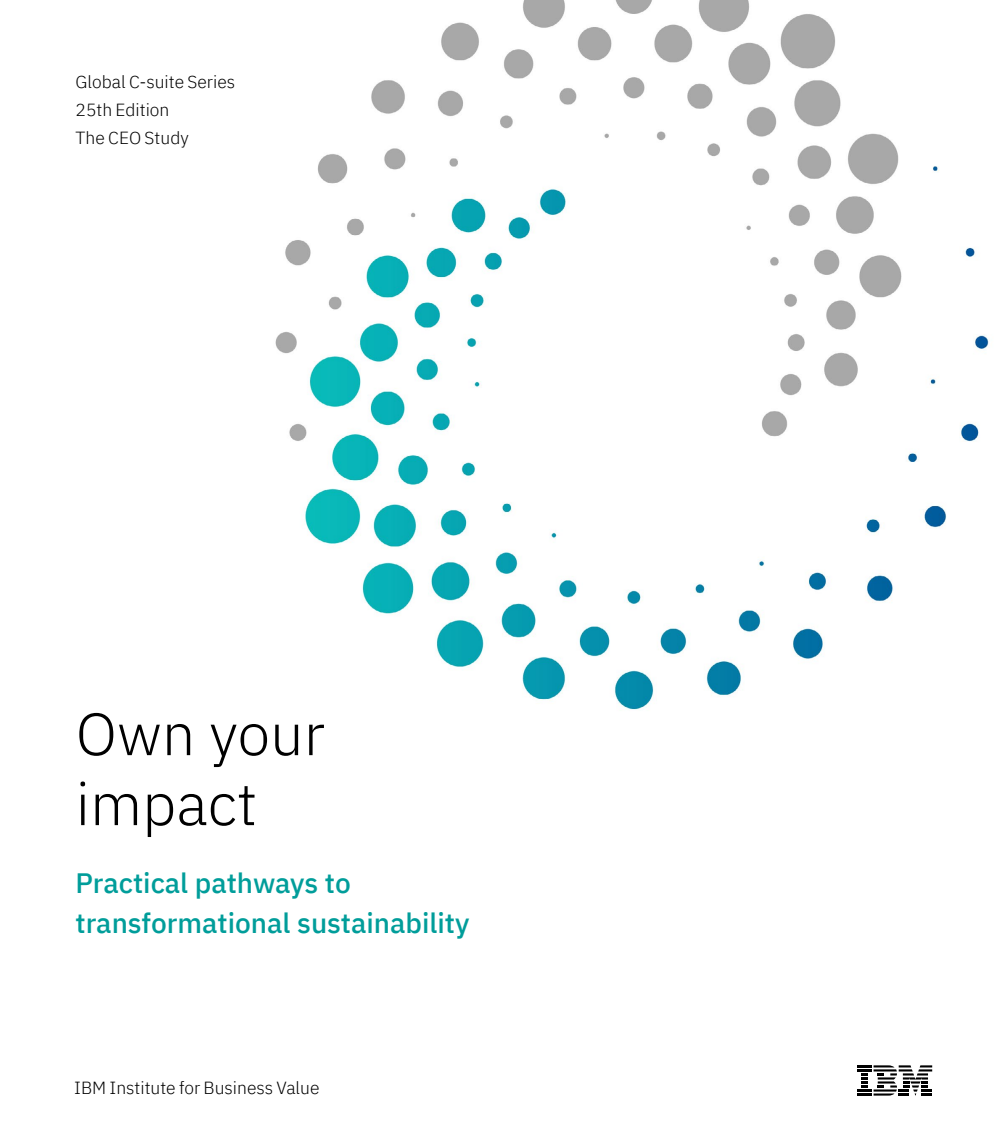
<style>
.page{position:relative;width:1008px;height:1134px;background:#fff}
.page>*{position:absolute;margin:0;border:0;box-sizing:border-box;transform-origin:0 0}
.t1{font:300 59.5px/70px "IBM Plex Sans";color:#000}
.t2{font:500 28px/40.2px "IBM Plex Sans";color:#009d9a}
.t3{font:300 17.5px/28px "IBM Plex Sans";color:#000}
</style>
<div class="page">
<img style="left:275px;top:0;width:714px;height:710px">
<svg style="left:857px;top:1065px;width:75px;height:31px"></svg>
<p class="t3" style="left:76px;top:66px;width:161px">Global C-suite Series<br>25th Edition<br>The CEO Study</p>
<h1 class="t1" style="left:76px;top:694px;width:251px">Own your impact</h1>
<h2 class="t2" style="left:76px;top:860px;width:395px">Practical pathways to transformational sustainability</h2>
<p class="t3" style="left:74px;top:1072px;width:247px">IBM Institute for Business Value</p>
</div>
